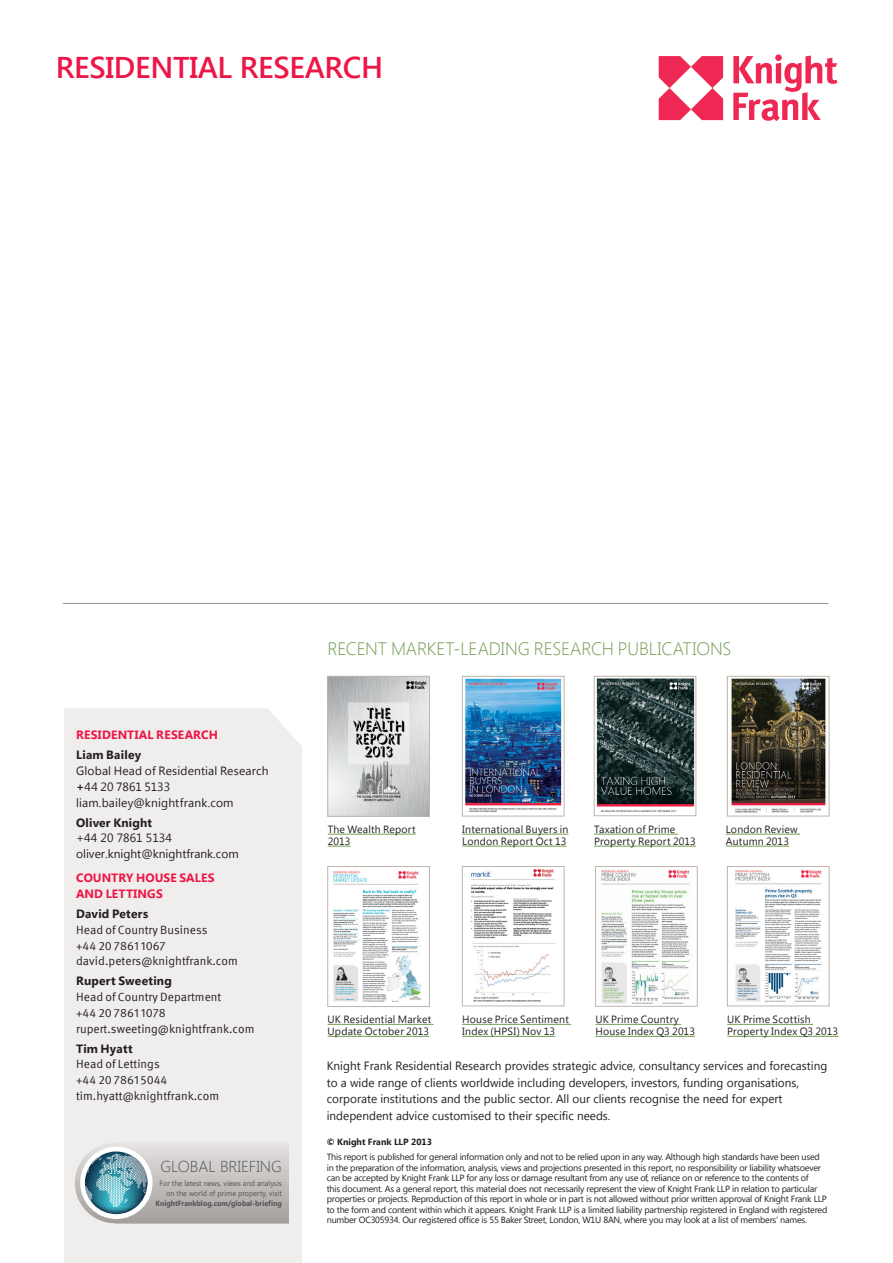
<style>
.page{position:relative;width:893px;height:1263px;background:#fff}
.page>*{position:absolute;margin:0;border:0;box-sizing:border-box;transform-origin:0 0}
.t1{font:600 30px "Segoe UI";letter-spacing:-.01em;color:#ed1747}
.t2{font:300 18px "Segoe UI";letter-spacing:-.005em;color:#749c53}
.t3{font:300 15.9px "Segoe UI";color:#505356}
.t4{font:12px/16.5px "Segoe UI";color:#231f20}
.t5{font:12px/15.8px "KF Meta OT";color:#231f20}
.t6{font:700 12px "Segoe UI";letter-spacing:.015em;color:#231f20}
.t7{font:700 12px/15.8px "Segoe UI";letter-spacing:.015em;color:#ed1747}
.t8{font:10.5px/12px "Segoe UI";letter-spacing:.02em;color:#231f20}
.t9{font:9px/10.5px "Segoe UI";letter-spacing:-.025em;color:#231f20}
.t10{font:700 9px "Segoe UI";color:#231f20}
.t11{font:7.65px/9.6px "Segoe UI";color:#505356;text-align:right;scale:.96 1}
.t12{font:700 7.65px "Segoe UI";color:#505356;scale:.94 1}
.s1{font-weight:700}
</style>
<div class="page">
<svg style="left:659px;top:56px;width:64px;height:64px"></svg>
<svg style="left:733px;top:56px;width:104px;height:64px"></svg>
<div style="left:64px;top:708px;width:238px;height:555px;background:#f0eeec"></div>
<img style="left:122px;top:1142px;width:166px;height:81px">
<img style="left:75px;top:1142px;width:81px;height:81px;border-radius:40px">
<svg style="left:80px;top:1146px;width:73px;height:73px"></svg>
<svg style="left:85px;top:1151px;width:63px;height:63px;background:#78a6b2"></svg>
<hr style="left:63px;top:603px;width:765px;height:1px;background:#939598">
<hr style="left:726px;top:834px;width:74px;height:1px;background:#749c53">
<hr style="left:726px;top:846px;width:63px;height:1px;background:#749c53">
<img style="left:731px;top:678px;width:95px;height:135px">
<div style="left:727px;top:676px;width:102px;height:140px;border:1px solid #beb6ad"></div>
<hr style="left:328px;top:834px;width:88px;height:1px;background:#749c53">
<svg style="left:328px;top:846px;width:22px;height:1px"></svg>
<img style="left:330px;top:678px;width:98px;height:136px">
<div style="left:328px;top:676px;width:102px;height:140px;border:1px solid #beb6ad"></div>
<hr style="left:462px;top:834px;width:106px;height:1px;background:#749c53">
<hr style="left:462px;top:846px;width:104px;height:1px;background:#749c53">
<img style="left:465px;top:678px;width:97px;height:134px">
<div style="left:462px;top:676px;width:102px;height:140px;border:1px solid #beb6ad"></div>
<hr style="left:594px;top:834px;width:84px;height:1px;background:#749c53">
<hr style="left:594px;top:846px;width:102px;height:1px;background:#749c53">
<img style="left:596px;top:678px;width:98px;height:134px">
<div style="left:594px;top:676px;width:102px;height:140px;border:1px solid #beb6ad"></div>
<hr style="left:595px;top:1024px;width:86px;height:1px;background:#749c53">
<hr style="left:595px;top:1036px;width:100px;height:1px;background:#749c53">
<img style="left:601px;top:870px;width:89px;height:133px">
<div style="left:595px;top:866px;width:102px;height:140px;border:1px solid #beb6ad"></div>
<hr style="left:727px;top:1024px;width:86px;height:1px;background:#749c53">
<hr style="left:727px;top:1036px;width:111px;height:1px;background:#749c53">
<img style="left:735px;top:870px;width:87px;height:132px">
<div style="left:727px;top:866px;width:102px;height:140px;border:1px solid #beb6ad"></div>
<hr style="left:462px;top:1024px;width:109px;height:1px;background:#749c53">
<hr style="left:462px;top:1036px;width:93px;height:1px;background:#749c53">
<img style="left:471px;top:870px;width:85px;height:131px">
<div style="left:462px;top:866px;width:102px;height:140px;border:1px solid #beb6ad"></div>
<img style="left:333px;top:871px;width:89px;height:130px">
<div style="left:328px;top:866px;width:102px;height:141px;border:1px solid #beb6ad"></div>
<hr style="left:328px;top:1024px;width:106px;height:1px;background:#749c53">
<hr style="left:328px;top:1036px;width:101px;height:1px;background:#749c53">
<h1 class="t1" style="left:56px;top:46px;width:329px">RESIDENTIAL RESEARCH</h1>
<h3 class="t7" style="left:76px;top:727px;width:143px">RESIDENTIAL RESEARCH</h3>
<h3 class="t6" style="left:76px;top:746px;width:67px">Liam Bailey</h3>
<h3 class="t4" style="left:76px;top:763px;width:194px;line-height:15.8px">Global Head of Residential Research <span class="s1">+</span>44 20 7861 5133 liam.bailey@knightfrank.com</h3>
<h3 class="t6" style="left:76px;top:814px;width:78px">Oliver Knight</h3>
<h3 class="t4" style="left:76px;top:830px;width:164px;line-height:15.8px">+44 20 7861 5134 oliver.knight@knightfrank.com</h3>
<h3 class="t7" style="left:76px;top:870px;width:140px">COUNTRY HOUSE SALES<br>AND LETTINGS</h3>
<h3 class="t6" style="left:76px;top:905px;width:74px">David Peters</h3>
<h3 class="t5" style="left:76px;top:922px;width:163px">Head of Country Business<br>+44 20 7861 1067 david.peters@knightfrank.com</h3>
<h3 class="t6" style="left:76px;top:972px;width:97px">Rupert Sweeting</h3>
<h3 class="t5" style="left:76px;top:989px;width:180px">Head of Country Department<br>+44 20 7861 1078 rupert.sweeting@knightfrank.com</h3>
<h3 class="t6" style="left:76px;top:1040px;width:58px">Tim Hyatt</h3>
<h3 class="t5" style="left:76px;top:1056px;width:145px">Head of Lettings<br>+44 20 7861 5044 tim.hyatt@knightfrank.com</h3>
<h3 class="t3" style="left:161px;top:1155px;width:123px">GLOBAL BRIEFING</h3>
<p class="t11" style="left:160px;top:1178px;width:129px">For the latest news, views and analysis on the world of prime property, visit</p>
<p class="t12" style="left:155px;top:1197px;width:136px">KnightFrankblog.com/global-briefing</p>
<h2 class="t2" style="left:328px;top:636px;width:405px">RECENT MARKET-LEADING RESEARCH PUBLICATIONS</h2>
<p class="t8" style="left:328px;top:822px;width:89px">The Wealth Report<br>2013</p>
<p class="t8" style="left:462px;top:822px;width:108px">International Buyers in<br>London Report Oct 13</p>
<p class="t8" style="left:594px;top:822px;width:103px">Taxation of Prime<br>Property Report 2013</p>
<p class="t8" style="left:726px;top:822px;width:74px">London Review<br>Autumn 2013</p>
<p class="t8" style="left:328px;top:1013px;width:105px">UK Residential Market<br>Update October 2013</p>
<p class="t8" style="left:462px;top:1013px;width:108px">House Price Sentiment<br>Index (HPSI) Nov 13</p>
<p class="t8" style="left:595px;top:1013px;width:101px">UK Prime Country<br>House Index Q3 2013</p>
<p class="t8" style="left:727px;top:1013px;width:113px">UK Prime Scottish<br>Property Index Q3 2013</p>
<p class="t4" style="left:327px;top:1057px;width:502px">Knight Frank Residential Research provides strategic advice, consultancy services and forecasting to a wide range of clients worldwide including developers, investors, funding organisations, corporate institutions and the public sector. All our clients recognise the need for expert independent advice customised to their specific needs.</p>
<p class="t10" style="left:327px;top:1136px;width:107px">© Knight Frank LLP 2013</p>
<p class="t9" style="left:327px;top:1151px;width:502px">This report is published for general information only and not to be relied upon in any way. Although high standards have been used in the preparation of the information, analysis, views and projections presented in this report, no responsibility or liability whatsoever can be accepted by Knight Frank LLP for any loss or damage resultant from any use of, reliance on or reference to the contents of<br>this document. As a general report, this material does not necessarily represent the view of Knight Frank LLP in relation to particular properties or projects. Reproduction of this report in whole or in part is not allowed without prior written approval of Knight Frank LLP to the form and content within which it appears. Knight Frank LLP is a limited liability partnership registered in England with registered number OC305934. Our registered office is 55 Baker Street, London, W1U 8AN, where you may look at a list of members’ names.</p>
</div>
